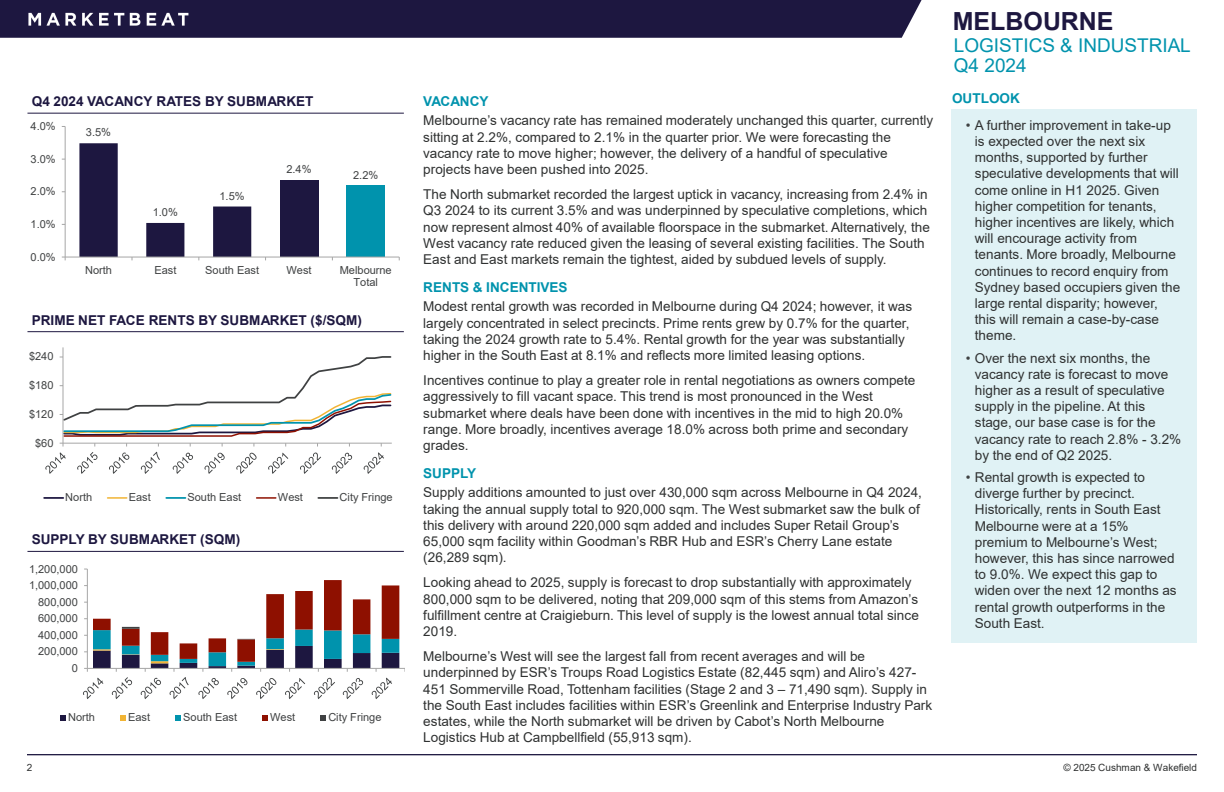
<style>
.page{position:relative;width:1224px;height:792px;background:#fff}
.page>*{position:absolute;margin:0;border:0;box-sizing:border-box;transform-origin:0 0}
.t1{font:700 25px "Arial";color:#1d1740}
.t2{font:19px/19.9px "Arial";color:#0093ad}
.t3{font:13.6px/16.2px "Arial";color:#2f3131}
.t4{font:700 13.6px "Arial";color:#1d1740}
.t5{font:700 13.6px "Arial";color:#0093ad}
.t6{font:11px/12.7px "Arial";color:#3f4142;text-align:center}
.t7{font:10px "Arial";color:#2f3131}
.s1{color:#3f4142}
</style>
<div class="page">
<div style="left:0;top:0;width:922px;height:38px;background:#1d1740"></div>
<hr style="left:27px;top:113px;width:377px;height:1px;background:#1d1740">
<hr style="left:27px;top:331px;width:377px;height:1px;background:#1d1740">
<hr style="left:27px;top:551px;width:377px;height:1px;background:#1d1740">
<hr style="left:27px;top:754px;width:1170px;height:1px;background:#1d1740">
<img style="left:27px;top:6px;width:161px;height:25px">
<div style="left:951px;top:110px;width:246px;height:533px;background:#e0f2f5"></div>
<div style="left:280px;top:180px;width:38px;height:77px;background:#1d1740"></div>
<div style="left:347px;top:186px;width:38px;height:71px;background:#0093ad"></div>
<hr style="left:65px;top:126px;width:1px;height:131px;background:#a6a6a6">
<hr style="left:65px;top:257px;width:334px;height:1px;background:#a6a6a6">
<svg style="left:79px;top:143px;width:172px;height:117px"></svg>
<hr style="left:63px;top:347px;width:1px;height:96px;background:#a6a6a6">
<svg style="left:45px;top:355px;width:347px;height:119px"></svg>
<svg style="left:44px;top:497px;width:19px;height:2px"></svg>
<svg style="left:108px;top:497px;width:19px;height:2px"></svg>
<svg style="left:166px;top:497px;width:19px;height:2px"></svg>
<svg style="left:257px;top:497px;width:19px;height:2px"></svg>
<svg style="left:318px;top:497px;width:19px;height:2px"></svg>
<hr style="left:87px;top:569px;width:1px;height:99px;background:#a6a6a6">
<hr style="left:87px;top:668px;width:318px;height:1px;background:#a6a6a6">
<svg style="left:83px;top:580px;width:316px;height:119px"></svg>
<svg style="left:60px;top:715px;width:6px;height:6px"></svg>
<svg style="left:120px;top:715px;width:6px;height:6px"></svg>
<svg style="left:175px;top:715px;width:6px;height:6px"></svg>
<svg style="left:262px;top:715px;width:6px;height:6px"></svg>
<svg style="left:320px;top:715px;width:6px;height:6px"></svg>
<h2 class="t1" style="left:953px;top:4px;width:162px">MELBOURNE</h2>
<p class="t2" style="left:954px;top:35px;width:238px">LOGISTICS &amp; INDUSTRIAL<br>Q4 2024</p>
<p class="t4" style="left:32px;top:92px;width:283px">Q4 2024 VACANCY RATES BY SUBMARKET</p>
<p class="t5" style="left:952px;top:89px;width:69px">OUTLOOK</p>
<p class="t5" style="left:423px;top:92px;width:67px">VACANCY</p>
<p class="t3" style="left:423px;top:112px;width:511px">Melbourne’s vacancy rate has remained moderately unchanged this quarter, currently sitting at 2.2%, compared to 2.1% in the quarter prior. We were forecasting the vacancy rate to move higher; however, the delivery of a handful of speculative projects have been pushed into 2025.</p>
<p class="t3" style="left:423px;top:186px;width:508px">The North submarket recorded the largest uptick in vacancy, increasing from 2.4% in Q3 2024 to its current 3.5% and was underpinned by speculative completions, which now represent almost 40% of available floorspace in the submarket. Alternatively, the West vacancy rate reduced given the leasing of several existing facilities. The South East and East markets remain the tightest, aided by subdued levels of supply.</p>
<p class="t5" style="left:423px;top:278px;width:146px">RENTS &amp; INCENTIVES</p>
<p class="t3" style="left:423px;top:298px;width:490px">Modest rental growth was recorded in Melbourne during Q4 2024; however, it was largely concentrated in select precincts. Prime rents grew by 0.7% for the quarter, taking the 2024 growth rate to 5.4%. Rental growth for the year was substantially higher in the South East at 8.1% and reflects more limited leasing options.</p>
<p class="t3" style="left:423px;top:372px;width:494px">Incentives continue to play a greater role in rental negotiations as owners compete aggressively to fill vacant space. This trend is most pronounced in the West submarket where deals have been done with incentives in the mid to high 20.0% range. More broadly, incentives average 18.0% across both prime and secondary grades.</p>
<p class="t5" style="left:423px;top:464px;width:54px">SUPPLY</p>
<p class="t3" style="left:423px;top:484px;width:500px">Supply additions amounted to just over 430,000 sqm across Melbourne in Q4 2024, taking the annual supply total to 920,000 sqm. The West submarket saw the bulk of this delivery with around 220,000 sqm added and includes Super Retail Group’s 65,000 sqm facility within Goodman’s RBR Hub and ESR’s Cherry Lane estate (26,289 sqm).</p>
<p class="t3" style="left:423px;top:574px;width:497px">Looking ahead to 2025, supply is forecast to drop substantially with approximately 800,000 sqm to be delivered, noting that 209,000 sqm of this stems from Amazon’s fulfillment centre at Craigieburn. This level of supply is the lowest annual total since 2019.</p>
<p class="t3" style="left:423px;top:648px;width:511px">Melbourne’s West will see the largest fall from recent averages and will be underpinned by ESR’s Troups Road Logistics Estate (82,445 sqm) and Aliro’s 427- 451 Sommerville Road, Tottenham facilities (Stage 2 and 3 – 71,490 sqm). Supply in the South East includes facilities within ESR’s Greenlink and Enterprise Industry Park estates, while the North submarket will be driven by Cabot’s North Melbourne Logistics Hub at Campbellfield (55,913 sqm).</p>
<p class="t3" style="left:975px;top:117px;width:207px;text-indent:-9px"><span class="s1">•</span> A further improvement in take-up is expected over the next six months, supported by further speculative developments that will come online in H1 2025. Given higher competition for tenants, higher incentives are likely, which will encourage activity from tenants. More broadly, Melbourne continues to record enquiry from<br>Sydney based occupiers given the large rental disparity; however, this will remain a case-by-case theme.</p>
<p class="t3" style="left:975px;top:350px;width:208px;text-indent:-9px"><span class="s1">•</span> Over the next six months, the vacancy rate is forecast to move higher as a result of speculative supply in the pipeline. At this stage, our base case is for the vacancy rate to reach 2.8% - 3.2% by the end of Q2 2025.</p>
<p class="t3" style="left:975px;top:469px;width:203px;text-indent:-9px"><span class="s1">•</span> Rental growth is expected to diverge further by precinct.<br>Historically, rents in South East<br>Melbourne were at a 15% premium to Melbourne’s West; however, this has since narrowed to 9.0%. We expect this gap to widen over the next 12 months as rental growth outperforms in the<br>South East.</p>
<p class="t6" style="left:31px;top:120px;width:27px">4.0%</p>
<p class="t6" style="left:86px;top:126px;width:27px">3.5%</p>
<p class="t6" style="left:31px;top:152px;width:27px">3.0%</p>
<p class="t6" style="left:286px;top:163px;width:27px">2.4%</p>
<p class="t6" style="left:353px;top:169px;width:27px">2.2%</p>
<p class="t6" style="left:31px;top:185px;width:27px">2.0%</p>
<p class="t6" style="left:220px;top:189px;width:27px">1.5%</p>
<p class="t6" style="left:153px;top:206px;width:27px">1.0%</p>
<p class="t6" style="left:31px;top:218px;width:27px">1.0%</p>
<p class="t6" style="left:31px;top:250px;width:27px">0.0%</p>
<p class="t6" style="left:85px;top:263px;width:28px">North</p>
<p class="t6" style="left:154px;top:263px;width:24px">East</p>
<p class="t6" style="left:205px;top:263px;width:55px">South East</p>
<p class="t6" style="left:286px;top:263px;width:27px">West</p>
<p class="t6" style="left:340px;top:263px;width:53px">Melbourne<br>Total</p>
<p class="t4" style="left:32px;top:310px;width:332px">PRIME NET FACE RENTS BY SUBMARKET ($/SQM)</p>
<p class="t6" style="left:29px;top:350px;width:26px">$240</p>
<p class="t6" style="left:29px;top:379px;width:26px">$180</p>
<p class="t6" style="left:29px;top:408px;width:26px">$120</p>
<p class="t6" style="left:35px;top:436px;width:20px">$60</p>
<p class="t6" style="left:65px;top:491px;width:28px">North</p>
<p class="t6" style="left:129px;top:491px;width:24px">East</p>
<p class="t6" style="left:187px;top:491px;width:55px">South East</p>
<p class="t6" style="left:278px;top:491px;width:27px">West</p>
<p class="t6" style="left:340px;top:491px;width:55px">City Fringe</p>
<p class="t4" style="left:32px;top:530px;width:210px">SUPPLY BY SUBMARKET (SQM)</p>
<p class="t6" style="left:29px;top:562px;width:50px">1,200,000</p>
<p class="t6" style="left:29px;top:579px;width:50px">1,000,000</p>
<p class="t6" style="left:38px;top:595px;width:41px">800,000</p>
<p class="t6" style="left:38px;top:612px;width:41px">600,000</p>
<p class="t6" style="left:38px;top:629px;width:41px">400,000</p>
<p class="t6" style="left:38px;top:645px;width:41px">200,000</p>
<p class="t6" style="left:72px;top:662px;width:8px">0</p>
<p class="t6" style="left:68px;top:711px;width:28px">North</p>
<p class="t6" style="left:128px;top:711px;width:24px">East</p>
<p class="t6" style="left:183px;top:711px;width:55px">South East</p>
<p class="t6" style="left:270px;top:711px;width:27px">West</p>
<p class="t6" style="left:328px;top:711px;width:55px">City Fringe</p>
<p class="t7" style="left:27px;top:761px;width:7px">2</p>
<p class="t7" style="left:1063px;top:761px;width:135px">© 2025 Cushman &amp; Wakefield</p>
</div>
